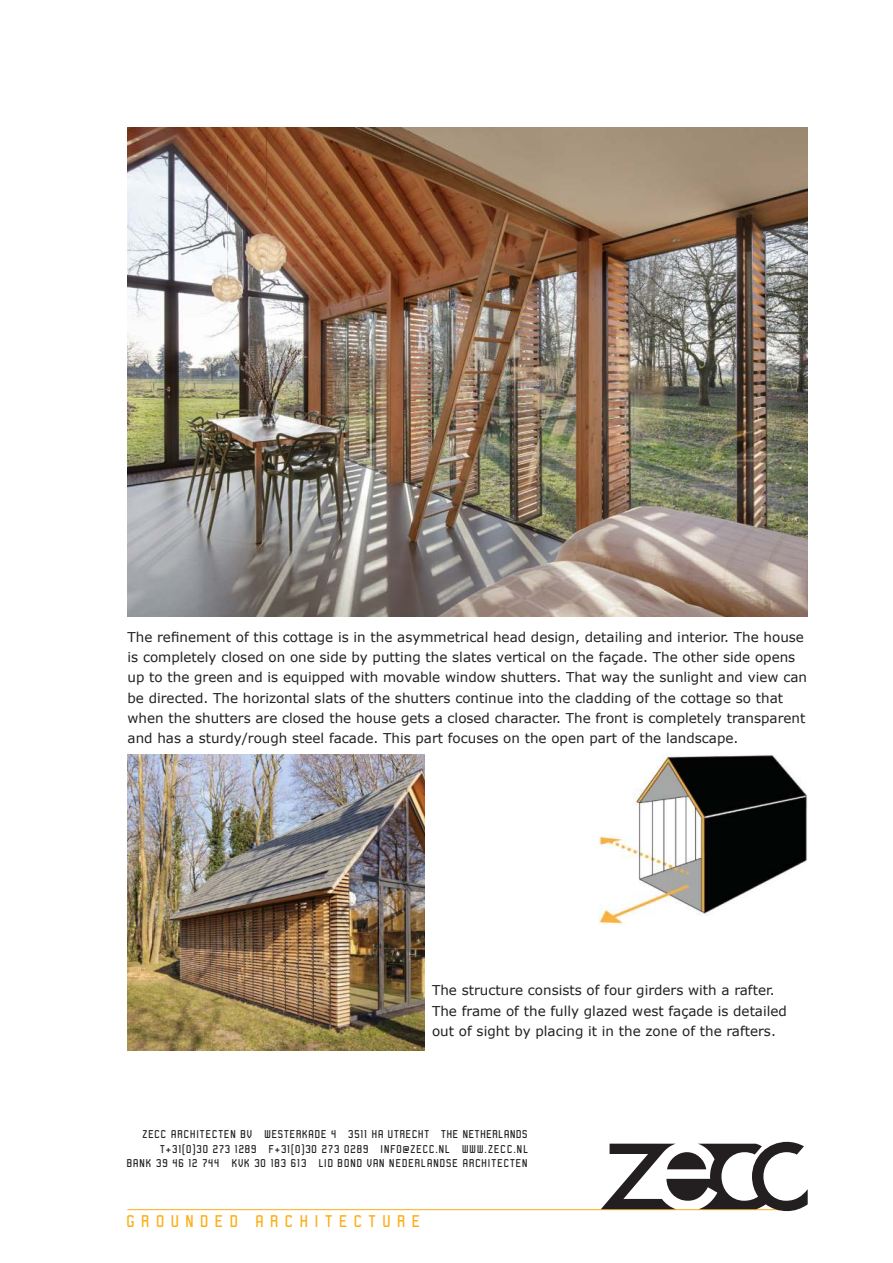
<style>
.page{position:relative;width:893px;height:1263px;background:#fff}
.page>*{position:absolute;margin:0;border:0;box-sizing:border-box;transform-origin:0 0}
.t1{font:18px "Robust ICG";color:#fcaf17}
.t2{font:13.5px/20.2px "Verdana";color:#231f20}
.t3{font:12px/14.7px "Robust ICG";letter-spacing:.03em;color:#231f20;text-align:right}
</style>
<div class="page">
<hr style="left:127px;top:1209px;width:660px;height:1px;background:#fcaf17">
<svg style="left:601px;top:1142px;width:207px;height:69px"></svg>
<img style="left:128px;top:128px;width:680px;height:489px">
<img style="left:128px;top:754px;width:296px;height:296px">
<img style="left:598px;top:754px;width:209px;height:171px">
<p class="t2" style="left:128px;top:627px;width:681px">The refinement of this cottage is in the asymmetrical head design, detailing and interior. The house is completely closed on one side by putting the slates vertical on the façade. The other side opens up to the green and is equipped with movable window shutters. That way the sunlight and view can be directed. The horizontal slats of the shutters continue into the cladding of the cottage so that when the shutters are closed the house gets a closed character. The front is completely transparent and has a sturdy/rough steel facade. This part focuses on the open part of the landscape.</p>
<p class="t2" style="left:432px;top:981px;width:356px">The structure consists of four girders with a rafter.<br>The frame of the fully glazed west façade is detailed out of sight by placing it in the zone of the rafters.</p>
<p class="t3" style="left:142px;top:1127px;width:388px">ZECC ARCHITECTEN BV WESTERKADE 4 3511 HA UTRECHT THE NETHERLANDS<br>T+31(0)30 273 1289 F+31(0)30 273 0289 INFO@ZECC.NL WWW.ZECC.NL</p>
<p class="t3" style="left:126px;top:1157px;width:403px">BANK 39 46 12 744 KVK 30 183 613 LID BOND VAN NEDERLANDSE ARCHITECTEN</p>
<h1 class="t1" style="left:126px;top:1213px;width:296px">G R O U N D E D A R C H I T E C T U R E</h1>
</div>
